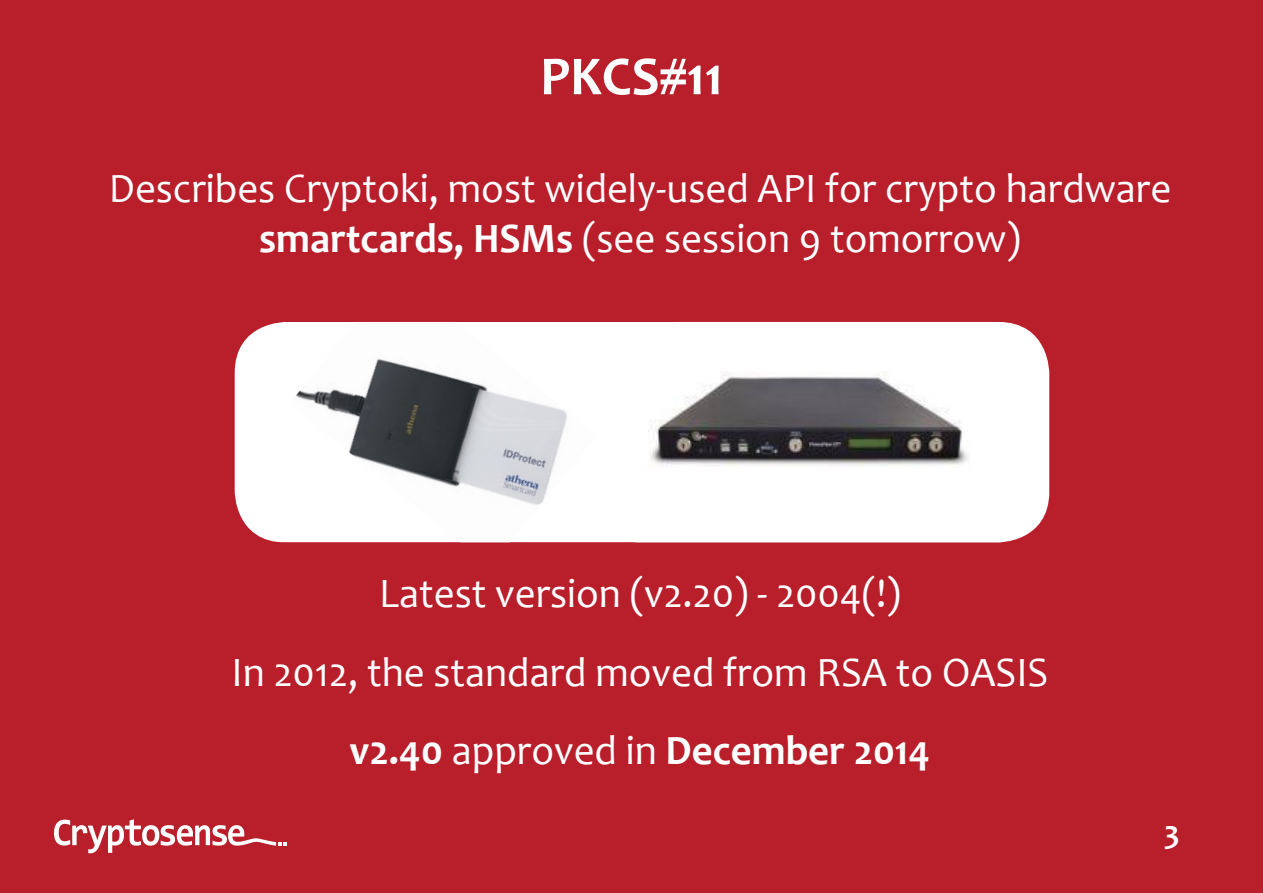
<style>
.page{position:relative;width:1263px;height:893px;background:#b91e2b}
.page>*{position:absolute;margin:0;border:0;box-sizing:border-box;transform-origin:0 0}
.slide_text_1{font:700 55.5px "Candara";color:#fff}
.slide_text_1-2{font:42px/50.4px "Candara";color:#fff;text-align:center}
.slide_text_1-3{font:700 42px "Candara";color:#fff}
.diagram_boxes{font:700 33px "Candara";color:#fff}
.s1{font-weight:700}
.s2{font-weight:400}
</style>
<div class="page">
<svg style="left:54px;top:819px;width:233px;height:34px"></svg>
<div style="left:235px;top:322px;width:814px;height:220px;background:#fff;border-radius:51px"></div>
<img style="left:296px;top:358px;width:271px;height:147px">
<img style="left:650px;top:371px;width:318px;height:96px">
<div style="left:59px;top:97px;width:630px;height:225px;background:#b91e2b;border-radius:17px"></div>
<div style="left:235px;top:542px;width:414px;height:165px;background:#b91e2b;border-radius:17px"></div>
<p class="slide_text_1" style="left:540px;top:41px;width:184px">PKCS#11</p>
<p class="slide_text_1-2" style="left:109px;top:162px;width:1064px">Describes Cryptoki, most widely-used API for crypto hardware <span class="s1">smartcards, HSMs</span> (see session 9 tomorrow)</p>
<p class="slide_text_1-2" style="left:379px;top:567px;width:523px">Latest version (v2.20) - 2004(!)</p>
<p class="slide_text_1-2" style="left:232px;top:646px;width:818px">In 2012, the standard moved from RSA to OASIS</p>
<p class="slide_text_1-3" style="left:349px;top:724px;width:582px">v2.40 <span class="s2">approved in</span> December 2014</p>
<p class="diagram_boxes" style="left:1164px;top:812px;width:17px">3</p>
</div>
